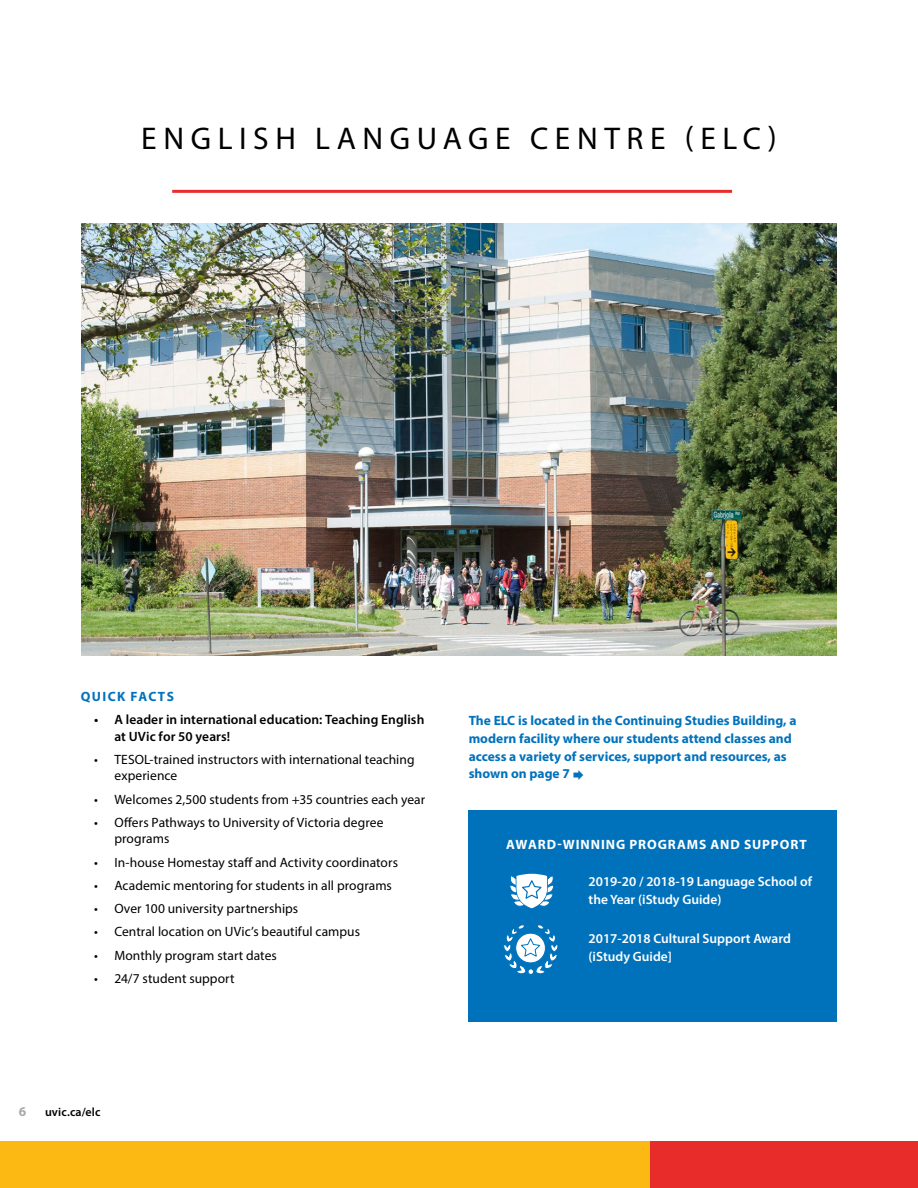
<style>
.page{position:relative;width:918px;height:1188px;background:#fff}
.page>*{position:absolute;margin:0;border:0;box-sizing:border-box;transform-origin:0 0}
.t1{font:31.5px "Myriad Pro";letter-spacing:.21em;color:#000}
.t2{font:13.5px/16.5px "Myriad Pro";letter-spacing:.005em;color:#000}
.t3{font:700 13.5px/18px "Myriad Pro";color:#0072bc}
.t4{font:600 13.5px/18px "Myriad Pro";color:#fff}
.t5{font:600 13.5px/16.5px "Myriad Pro";letter-spacing:.005em;color:#000}
.t6{font:700 13.5px "Myriad Pro";letter-spacing:.07em;color:#fff}
.t7{font:700 13.5px "Myriad Pro";letter-spacing:.105em;color:#0072bc}
.t8{font:700 13.5px "Myriad Pro";color:#a7a9ac}
.t9{font:600 12px "Myriad Pro";letter-spacing:.015em;color:#000}
</style>
<div class="page">
<hr style="left:172px;top:190px;width:560px;height:3px;background:#e72e2c">
<img style="left:81px;top:223px;width:756px;height:432px">
<div style="left:469px;top:810px;width:368px;height:211px;background:#0072bc"></div>
<svg style="left:510px;top:873px;width:44px;height:36px"></svg>
<svg style="left:503px;top:925px;width:55px;height:50px"></svg>
<div style="left:0;top:1142px;width:668px;height:46px;background:#fdb913"></div>
<div style="left:650px;top:1142px;width:268px;height:46px;background:#e82c2a"></div>
<h1 class="t1" style="left:141px;top:119px;width:637px">ENGLISH LANGUAGE CENTRE (ELC)</h1>
<p class="t7" style="left:81px;top:688px;width:95px">QUICK FACTS</p>
<p class="t5" style="left:114px;top:711px;width:311px;text-indent:-20px">• A leader in international education: Teaching English at UVic for 50 years!</p>
<p class="t2" style="left:114px;top:751px;width:302px;text-indent:-20px">• TESOL-trained instructors with international teaching experience</p>
<p class="t2" style="left:94px;top:791px;width:333px">• Welcomes 2,500 students from +35 countries each year</p>
<p class="t2" style="left:114px;top:814px;width:271px;text-indent:-20px">• Offers Pathways to University of Victoria degree programs</p>
<p class="t2" style="left:94px;top:854px;width:305px">• In-house Homestay staff and Activity coordinators</p>
<p class="t2" style="left:94px;top:877px;width:299px">• Academic mentoring for students in all programs</p>
<p class="t2" style="left:94px;top:900px;width:206px">• Over 100 university partnerships</p>
<p class="t2" style="left:94px;top:923px;width:267px">• Central location on UVic’s beautiful campus</p>
<p class="t2" style="left:94px;top:947px;width:184px">• Monthly program start dates</p>
<p class="t2" style="left:94px;top:970px;width:142px">• 24/7 student support</p>
<p class="t3" style="left:469px;top:711px;width:329px">The ELC is located in the Continuing Studies Building, a modern facility where our students attend classes and access a variety of services, support and resources, as shown on page 7</p>
<p class="t6" style="left:506px;top:836px;width:302px">AWARD-WINNING PROGRAMS AND SUPPORT</p>
<p class="t4" style="left:589px;top:872px;width:225px">2019-20 / 2018-19 Language School of the Year (iStudy Guide)</p>
<p class="t4" style="left:589px;top:929px;width:204px">2017-2018 Cultural Support Award (iStudy Guide]</p>
<p class="t8" style="left:19px;top:1103px;width:9px">6</p>
<p class="t9" style="left:45px;top:1105px;width:57px">uvic.ca/elc</p>
</div>
